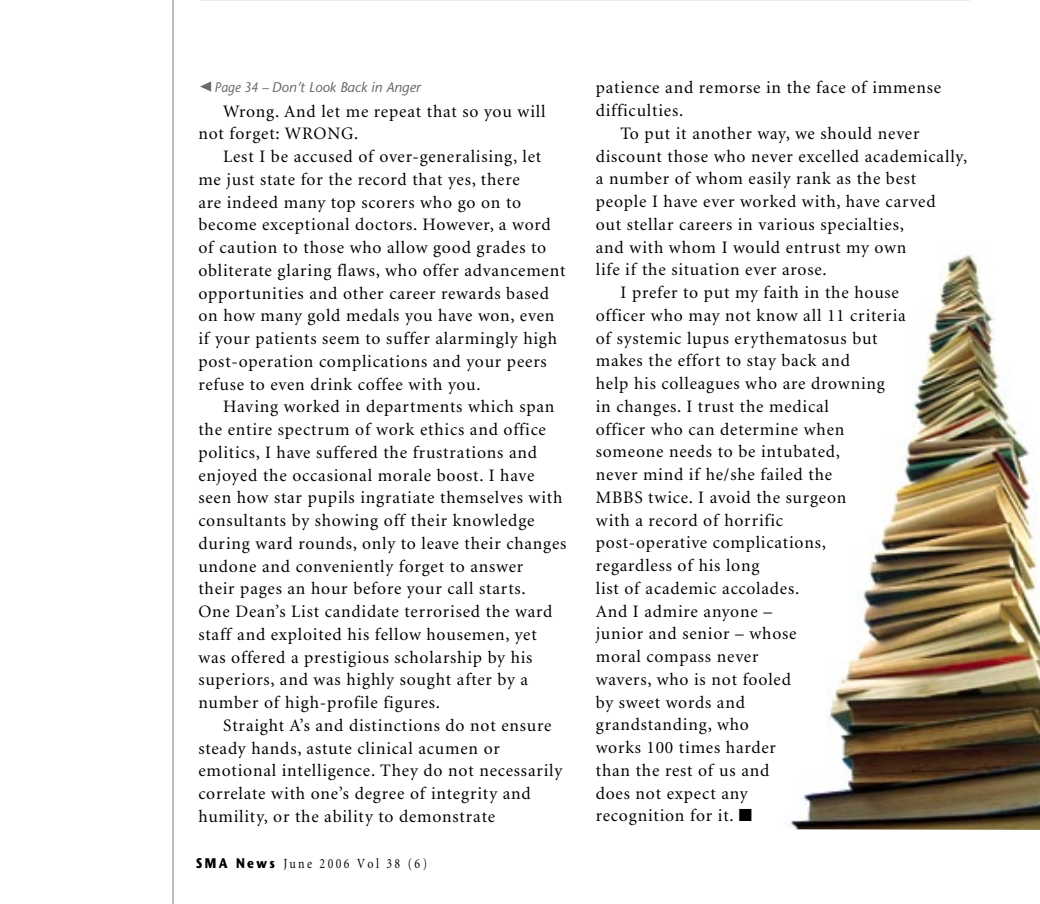
<style>
.page{position:relative;width:1040px;height:904px;background:#fff}
.page>*{position:absolute;margin:0;border:0;box-sizing:border-box;transform-origin:0 0}
.Body_text{font:17.5px/22.8px "Minion";letter-spacing:.045em;color:#000}
.t1{font:italic 14px "Stone Sans";color:#696969;scale:.9 1}
.t2{font:14px "Minion";letter-spacing:.2em;color:#000;scale:.85 1}
.s1{font-family:"Stone Sans";font-weight:700}
</style>
<div class="page">
<hr style="left:172px;top:0;width:2px;height:904px;background:#b4b4b4">
<img style="left:789px;top:255px;width:250px;height:574px">
<hr style="left:200px;top:0;width:769px;height:1px;background:#000">
<svg style="left:200px;top:81px;width:11px;height:11px"></svg>
<p class="t1" style="left:214px;top:78px;width:230px">Page 34 – Don’t Look Back in Anger</p>
<p class="Body_text" style="left:198px;top:100px;width:348px;text-indent:25px">Wrong. And let me repeat that so you will not forget: WRONG.</p>
<p class="Body_text" style="left:198px;top:146px;width:368px;text-indent:25px">Lest I be accused of over-generalising, let me just state for the record that yes, there<br>are indeed many top scorers who go on to become exceptional doctors. However, a word of caution to those who allow good grades to obliterate glaring flaws, who offer advancement opportunities and other career rewards based on how many gold medals you have won, even if your patients seem to suffer alarmingly high post-operation complications and your peers refuse to even drink coffee with you.</p>
<p class="Body_text" style="left:198px;top:396px;width:369px;text-indent:25px">Having worked in departments which span the entire spectrum of work ethics and office politics, I have suffered the frustrations and enjoyed the occasional morale boost. I have seen how star pupils ingratiate themselves with consultants by showing off their knowledge during ward rounds, only to leave their changes undone and conveniently forget to answer<br>their pages an hour before your call starts.<br>One Dean’s List candidate terrorised the ward staff and exploited his fellow housemen, yet was offered a prestigious scholarship by his superiors, and was highly sought after by a number of high-profile figures.</p>
<p class="Body_text" style="left:198px;top:714px;width:365px;text-indent:25px">Straight A’s and distinctions do not ensure steady hands, astute clinical acumen or emotional intelligence. They do not necessarily correlate with one’s degree of integrity and humility, or the ability to demonstrate</p>
<p class="t2" style="left:196px;top:856px;width:273px"><span class="s1">SMA News</span> June 2006 Vol 38 (6)</p>
<p class="Body_text" style="left:595px;top:77px;width:347px">patience and remorse in the face of immense difficulties.</p>
<p class="Body_text" style="left:595px;top:123px;width:373px;text-indent:25px">To put it another way, we should never discount those who never excelled academically, a number of whom easily rank as the best people I have ever worked with, have carved<br>out stellar careers in various specialties,<br>and with whom I would entrust my own<br>life if the situation ever arose.</p>
<p class="Body_text" style="left:595px;top:282px;width:311px;text-indent:25px">I prefer to put my faith in the house officer who may not know all 11 criteria of systemic lupus erythematosus but makes the effort to stay back and<br>help his colleagues who are drowning<br>in changes. I trust the medical<br>officer who can determine when someone needs to be intubated,<br>never mind if he/she failed the<br>MBBS twice. I avoid the surgeon<br>with a record of horrific<br>post-operative complications, regardless of his long<br>list of academic accolades.<br>And I admire anyone –<br>junior and senior – whose<br>moral compass never<br>wavers, who is not fooled<br>by sweet words and<br>grandstanding, who<br>works 100 times harder<br>than the rest of us and<br>does not expect any<br>recognition for it. ■</p>
</div>
